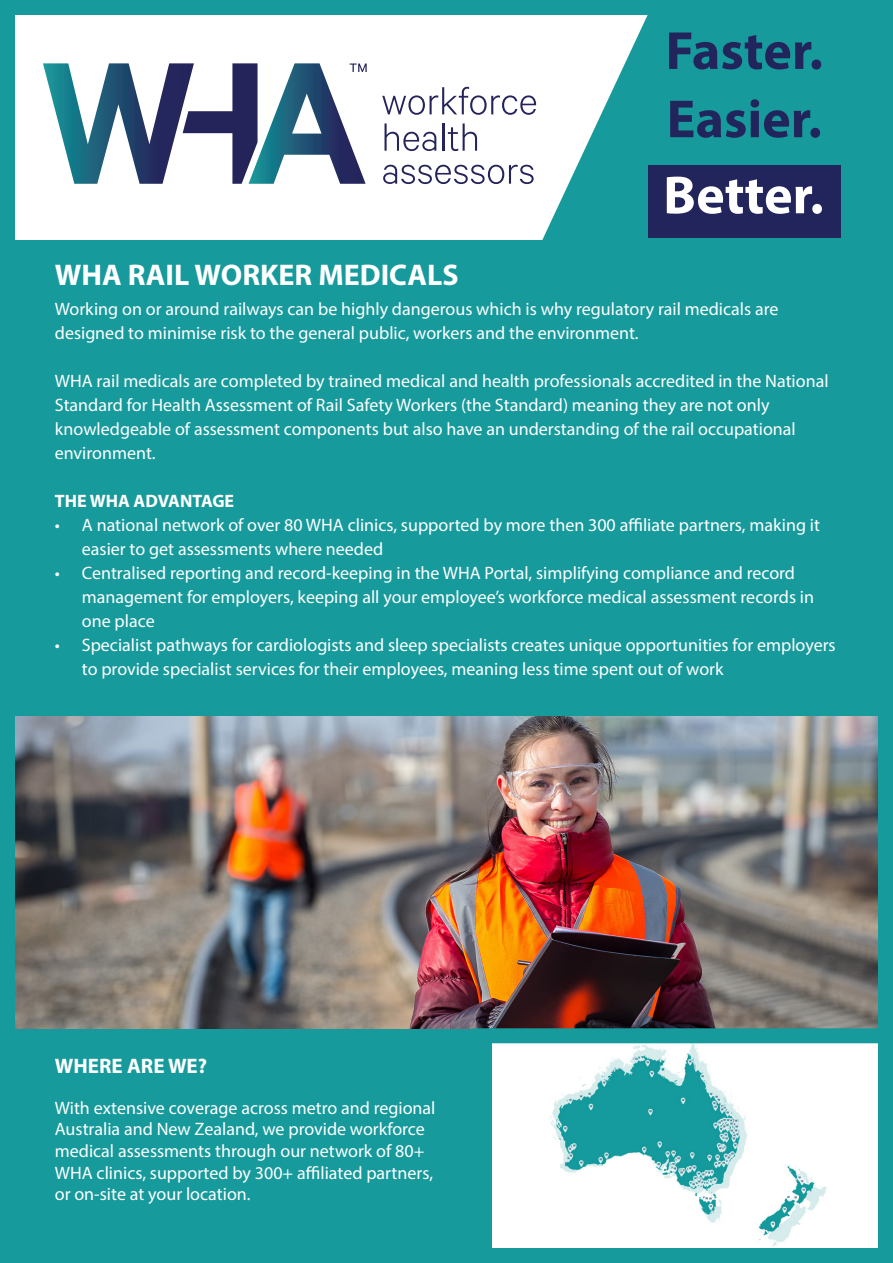
<style>
.page{position:relative;width:893px;height:1263px;background:#fff}
.page>*{position:absolute;margin:0;border:0;box-sizing:border-box;transform-origin:0 0}
.t1{font:700 54px "Myriad Pro";color:#22255c}
.t2{font:700 54px "Myriad Pro";color:#fff}
.t3{font:700 30px "Myriad Pro";color:#fff}
.t4{font:700 21px "Myriad Pro";color:#fff}
.t5{font:18px/24px "Myriad Pro";color:#fff}
.t6{font:700 18px "Myriad Pro";color:#fff}
</style>
<div class="page">
<img style="left:16px;top:715px;width:861px;height:314px">
<div style="left:0;top:0;width:893px;height:1263px;border:15px solid #179a9c"></div>
<img style="left:540px;top:1043px;width:315px;height:205px">
<div style="left:2px;top:1029px;width:489px;height:232px;background:#179a9c"></div>
<svg style="left:536px;top:12px;width:347px;height:228px;fill:#179a9c"></svg>
<div style="left:0;top:240px;width:893px;height:475px;background:#179a9c"></div>
<div style="left:648px;top:165px;width:193px;height:72px;background:#22255c"></div>
<svg style="left:382px;top:87px;width:154px;height:28px"></svg>
<svg style="left:384px;top:123px;width:52px;height:28px"></svg>
<hr style="left:442px;top:123px;width:2px;height:28px;background:#24245b">
<svg style="left:448px;top:123px;width:29px;height:28px"></svg>
<svg style="left:383px;top:165px;width:151px;height:19px"></svg>
<svg style="left:43px;top:63px;width:324px;height:121px"></svg>
<div style="left:473px;top:1028px;width:420px;height:15px;background:#179a9c"></div>
<p class="t3" style="left:55px;top:255px;width:405px">WHA RAIL WORKER MEDICALS</p>
<p class="t1" style="left:665px;top:16px;width:159px">Faster.</p>
<p class="t1" style="left:667px;top:84px;width:157px">Easier.</p>
<p class="t2" style="left:663px;top:160px;width:162px">Better.</p>
<p class="t5" style="left:55px;top:297px;width:725px">Working on or around railways can be highly dangerous which is why regulatory rail medicals are designed to minimise risk to the general public, workers and the environment.</p>
<p class="t5" style="left:55px;top:369px;width:775px">WHA rail medicals are completed by trained medical and health professionals accredited in the National Standard for Health Assessment of Rail Safety Workers (the Standard) meaning they are not only knowledgeable of assessment components but also have an understanding of the rail occupational environment.</p>
<p class="t6" style="left:55px;top:489px;width:181px">THE WHA ADVANTAGE</p>
<p class="t5" style="left:82px;top:513px;width:740px;text-indent:-27px">• A national network of over 80 WHA clinics, supported by more then 300 affiliate partners, making it easier to get assessments where needed</p>
<p class="t5" style="left:82px;top:561px;width:734px;text-indent:-27px">• Centralised reporting and record-keeping in the WHA Portal, simplifying compliance and record management for employers, keeping all your employee’s workforce medical assessment records in one place</p>
<p class="t5" style="left:82px;top:633px;width:755px;text-indent:-27px">• Specialist pathways for cardiologists and sleep specialists creates unique opportunities for employers to provide specialist services for their employees, meaning less time spent out of work</p>
<p class="t4" style="left:55px;top:1052px;width:154px">WHERE ARE WE?</p>
<p class="t5" style="left:55px;top:1096px;width:382px;line-height:21.6px">With extensive coverage across metro and regional Australia and New Zealand, we provide workforce medical assessments through our network of 80+ WHA clinics, supported by 300+ affiliated partners, or on-site at your location.</p>
</div>
